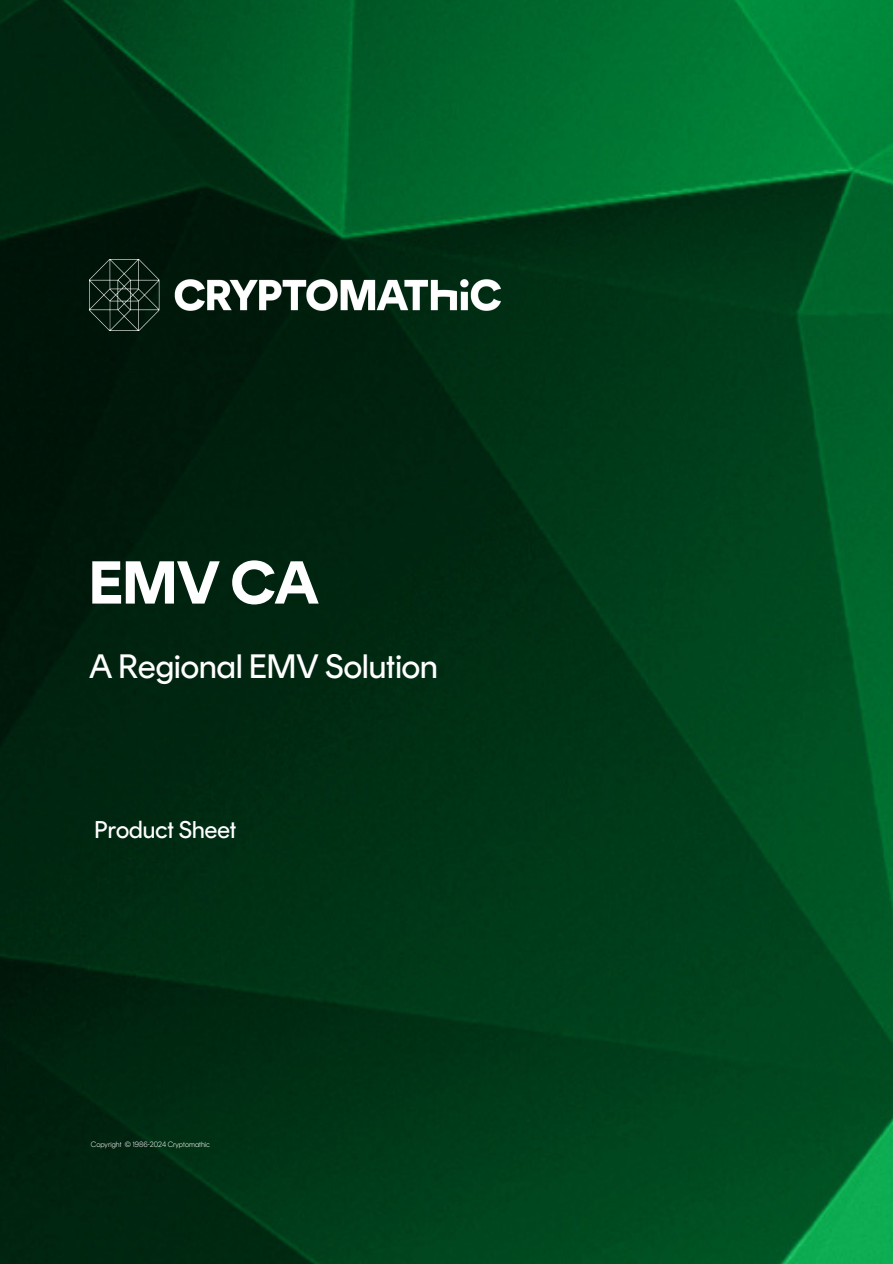
<style>
.page{position:relative;width:893px;height:1264px;background:#fff}
.page>*{position:absolute;margin:0;border:0;box-sizing:border-box;transform-origin:0 0}
.t1{font:700 60.45px "Rund Display";color:#fff}
.t2{font:33.75px "Rund Display";color:#fff}
.t3{font:24.15px "Rund Display";color:#fff}
.t4{font:100 7.65px "Rund Display";color:#fff}
</style>
<div class="page">
<img style="left:0;top:0;width:892px;height:1263px">
<img style="left:89px;top:260px;width:411px;height:71px">
<p class="t1" style="left:89px;top:558px;width:230px">EMV CA</p>
<p class="t2" style="left:89px;top:652px;width:350px">A Regional EMV Solution</p>
<p class="t3" style="left:95px;top:820px;width:143px">Product Sheet</p>
<p class="t4" style="left:91px;top:1141px;width:120px">Copyright © 1986-2024 Cryptomathic</p>
</div>
